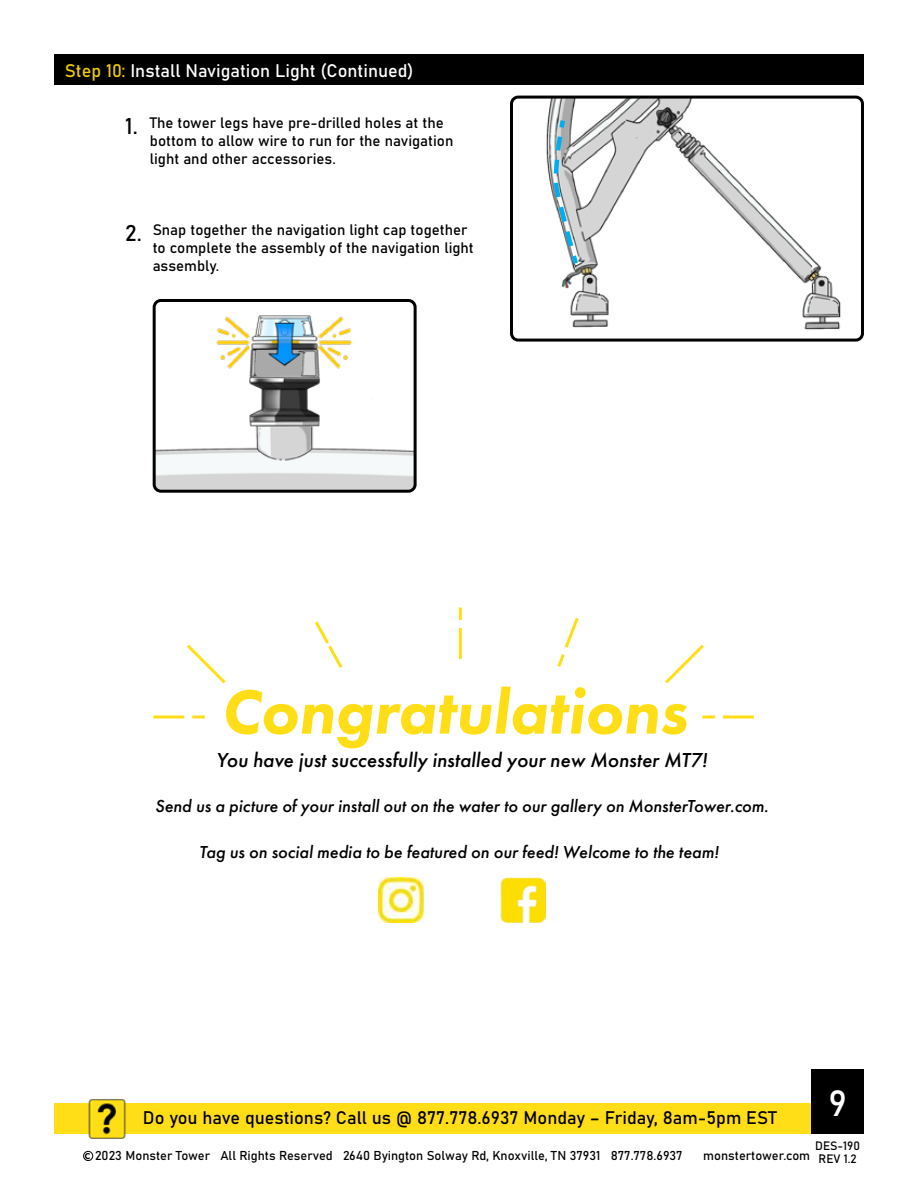
<style>
.page{position:relative;width:918px;height:1188px;background:#fff}
.page>*{position:absolute;margin:0;border:0;box-sizing:border-box;transform-origin:0 0}
.t1{font:italic 800 64.5px "Futura PT";color:#ffde17}
.t2{font:36px "Bahnschrift";color:#fff}
.t3{font:22.5px "Bahnschrift";color:#000}
.t4{font:italic 500 21px "Futura PT";color:#000}
.t5{font:italic 500 18px "Futura PT";color:#000}
.t6{font:18px "Bahnschrift";color:#000}
.t7{font:18px "Bahnschrift";color:#fff}
.t8{font:15px/18px "Bahnschrift";color:#000}
.t9{font:12.75px "Bahnschrift";color:#000}
.t10{font:12px/12.9px "Bahnschrift";color:#000}
.s1{color:#edcb00}
.s2{font-family:"Futura PT";font-weight:500;font-size:13.8px}
</style>
<div class="page">
<div style="left:54px;top:1103px;width:810px;height:31px;background:#ffde17"></div>
<div style="left:54px;top:54px;width:810px;height:31px;background:#000"></div>
<img style="left:88px;top:1099px;width:38px;height:40px">
<div style="left:83px;top:1151px;width:10px;height:10px;border:1px solid #000;border-radius:50%"></div>
<div style="left:812px;top:1069px;width:52px;height:65px;background:#000"></div>
<img style="left:512px;top:97px;width:350px;height:241px">
<div style="left:510px;top:96px;width:354px;height:246px;border:3px solid #000;border-radius:7px"></div>
<svg style="left:551px;top:116px;width:29px;height:152px"></svg>
<img style="left:154px;top:300px;width:259px;height:189px">
<div style="left:153px;top:299px;width:264px;height:194px;border:3px solid #000;border-radius:7px"></div>
<svg style="left:665px;top:644px;width:39px;height:40px"></svg>
<svg style="left:187px;top:644px;width:39px;height:40px"></svg>
<hr style="left:459px;top:628px;width:3px;height:31px;background:#ffde17">
<svg style="left:459px;top:608px;width:3px;height:12px"></svg>
<svg style="left:557px;top:618px;width:22px;height:49px"></svg>
<hr style="left:723px;top:715px;width:31px;height:3px;background:#ffde17">
<svg style="left:702px;top:715px;width:13px;height:3px"></svg>
<hr style="left:153px;top:715px;width:31px;height:3px;background:#ffde17">
<svg style="left:192px;top:715px;width:13px;height:3px"></svg>
<svg style="left:315px;top:621px;width:28px;height:47px"></svg>
<img style="left:379px;top:878px;width:45px;height:45px">
<img style="left:501px;top:878px;width:45px;height:45px">
<p class="t7" style="left:65px;top:57px;width:350px"><span class="s1">Step 10:</span> Install Navigation Light (Continued)</p>
<p class="t8" style="left:150px;top:113px;width:305px">The tower legs have pre-drilled holes at the bottom to allow wire to run for the navigation light and other accessories.</p>
<h3 class="t3" style="left:125px;top:109px;width:14px">1.</h3>
<h3 class="t3" style="left:125px;top:216px;width:18px">2.</h3>
<p class="t8" style="left:153px;top:219px;width:323px">Snap together the navigation light cap together to complete the assembly of the navigation light assembly.</p>
<h1 class="t1" style="left:221px;top:672px;width:468px">Congratulations</h1>
<h3 class="t4" style="left:216px;top:746px;width:493px">You have just successfully installed your new Monster MT7!</h3>
<p class="t5" style="left:155px;top:795px;width:615px">Send us a picture of your install out on the water to our gallery on MonsterTower.com.</p>
<p class="t5" style="left:199px;top:841px;width:521px">Tag us on social media to be featured on our feed! Welcome to the team!</p>
<h2 class="t2" style="left:829px;top:1076px;width:20px">9</h2>
<p class="t6" style="left:143px;top:1104px;width:635px">Do you have questions? Call us @ 877.778.6937 Monday – Friday, 8am-5pm EST</p>
<p class="t9" style="left:85px;top:1146px;width:600px"><span class="s2">c</span> 2023 Monster Tower All Rights Reserved 2640 Byington Solway Rd, Knoxville, TN 37931 877.778.6937</p>
<p class="t9" style="left:703px;top:1146px;width:108px">monstertower.com</p>
<p class="t10" style="left:815px;top:1139px;width:46px">DES-190<br>REV 1.2</p>
</div>
